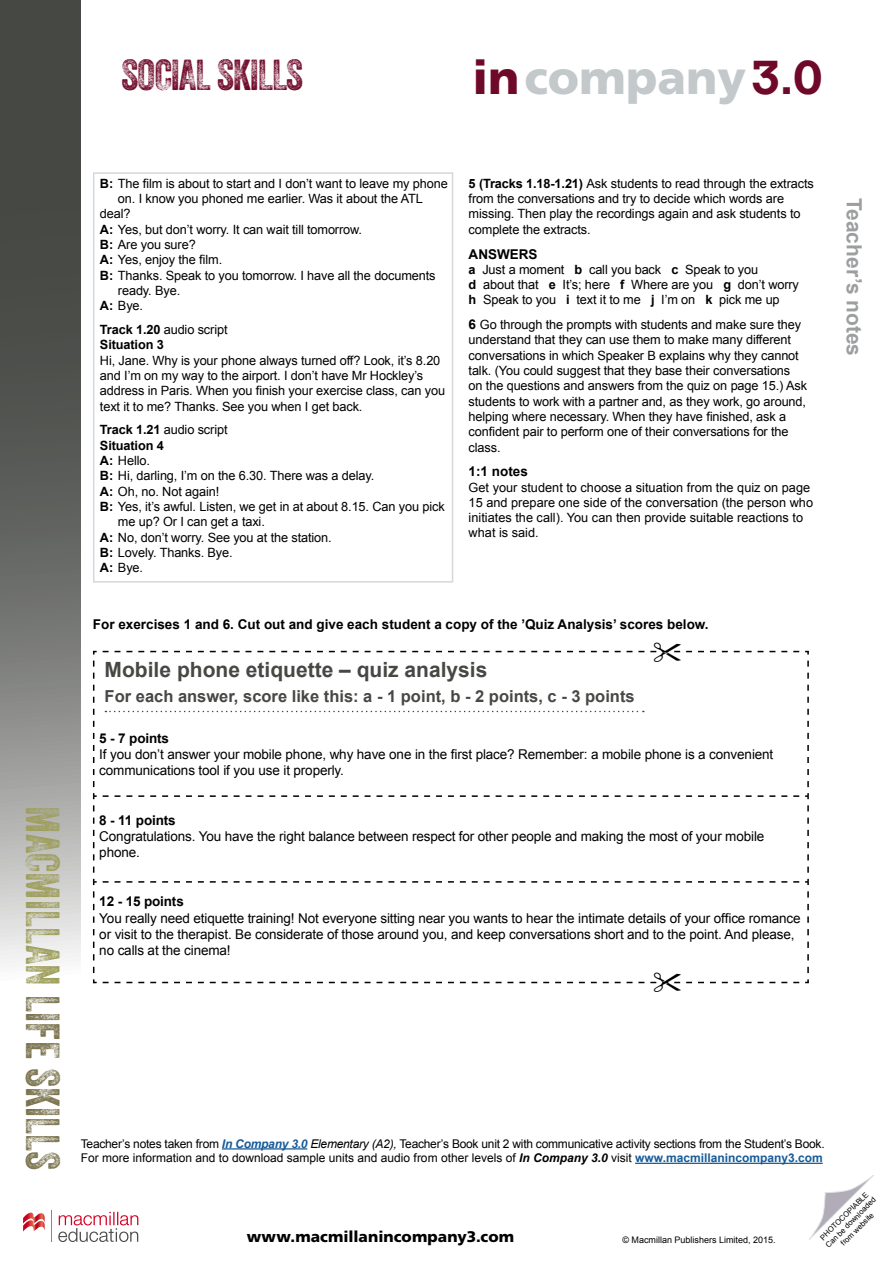
<style>
.page{position:relative;width:893px;height:1263px;background:#fff}
.page>*{position:absolute;margin:0;border:0;box-sizing:border-box;transform-origin:0 0}
.t1{font:900 46.95px "Frutiger LT Std";color:#c3c8cb}
.t2{font:46.2px "Veneer Three";color:#7a734d}
.t3{font:42px "Veneer Three";letter-spacing:-.03em;color:#6f0929}
.t4{font:700 21px "Arial";color:#464844}
.t5{font:700 21px "Arial";color:#9c9e9f}
.t6{font:700 16.5px "Arial";color:#464844}
.t7{font:900 15.3px "Frutiger LT Std";letter-spacing:.005em;color:#000}
.t8{font:13.5px/16.2px "Arial";letter-spacing:-.01em;color:#000}
.t9{font:700 13.5px "Arial";color:#000}
.t10{font:12.75px/15.3px "Arial";letter-spacing:-.01em;color:#000}
.t11{font:700 12.75px/15.3px "Arial";letter-spacing:-.01em;color:#000}
.t12{font:12px/14.4px "Arial";letter-spacing:-.02em;color:#000}
.t13{font:9px "Arial";color:#000}
.t14{font:7.65px/9.1px "Arial";color:#000}
.s1{color:#6f0929}
.s2{font-family:"Calvert MT Std";font-weight:700;color:#6f0929}
.s3{color:#9e9e5c}
.s4{font-weight:700}
.s5{font-weight:400}
.s6{font-weight:700;font-size:13.5px}
.s7{font-weight:700;font-style:italic;color:#165b9a}
.s8{font-style:italic}
.s9{font-weight:700;font-style:italic}
.s10{font-weight:700;color:#165b9a}
</style>
<div class="page">
<svg style="left:0;top:0;width:81px;height:964px;background:#717370"></svg>
<svg style="left:809px;top:1175px;width:65px;height:65px"></svg>
<svg style="left:23px;top:1212px;width:22px;height:20px"></svg>
<hr style="left:51px;top:1210px;width:1px;height:32px;background:#87888a">
<svg style="left:58px;top:1212px;width:80px;height:30px"></svg>
<svg style="left:93px;top:795px;width:4px;height:78px"></svg>
<svg style="left:103px;top:793px;width:706px;height:80px"></svg>
<div style="left:93px;top:172px;width:360px;height:411px;border:2px solid #d4d8da"></div>
<hr style="left:222px;top:1148px;width:85px;height:1px;background:#165b9a">
<hr style="left:635px;top:1163px;width:188px;height:1px;background:#165b9a">
<svg style="left:92px;top:879px;width:717px;height:105px"></svg>
<svg style="left:103px;top:650px;width:706px;height:137px"></svg>
<h3 class="t3" style="left:121px;top:49px;width:183px">SOCIAL SKILLS</h3>
<h1 class="t1" style="left:472px;top:49px;width:352px"><span class="s1">in</span>company<span class="s2">3.0</span></h1>
<h2 class="t2" style="left:71px;top:806px;width:365px;rotate:90deg"><span class="s3">MACMILLAN</span> LIFE SKILLS</h2>
<p class="t10" style="left:100px;top:176px;width:349px"><span class="s4">B:</span> The film is about to start and I don’t want to leave my phone</p>
<p class="t10" style="left:118px;top:191px;width:307px">on. I know you phoned me earlier. Was it about the ATL</p>
<p class="t10" style="left:100px;top:206px;width:32px">deal?</p>
<p class="t10" style="left:100px;top:222px;width:264px"><span class="s4">A:</span> Yes, but don’t worry. It can wait till tomorrow.</p>
<p class="t10" style="left:100px;top:237px;width:97px"><span class="s4">B:</span> Are you sure?</p>
<p class="t10" style="left:100px;top:252px;width:124px"><span class="s4">A:</span> Yes, enjoy the film.</p>
<p class="t10" style="left:100px;top:268px;width:337px"><span class="s4">B:</span> Thanks. Speak to you tomorrow. I have all the documents</p>
<p class="t10" style="left:118px;top:283px;width:64px">ready. Bye.</p>
<p class="t10" style="left:100px;top:298px;width:45px"><span class="s4">A:</span> Bye.</p>
<p class="t11" style="left:100px;top:322px;width:129px">Track 1.20 <span class="s5">audio script<br></span>Situation 3</p>
<p class="t10" style="left:100px;top:353px;width:347px">Hi, Jane. Why is your phone always turned off? Look, it’s 8.20 and I’m on my way to the airport. I don’t have Mr Hockley’s address in Paris. When you finish your exercise class, can you text it to me? Thanks. See you when I get back.</p>
<p class="t10" style="left:100px;top:422px;width:129px"><span class="s4">Track 1.21</span> audio script</p>
<p class="t11" style="left:100px;top:438px;width:65px">Situation 4</p>
<p class="t10" style="left:100px;top:453px;width:51px"><span class="s4">A:</span> Hello.</p>
<p class="t10" style="left:100px;top:468px;width:276px"><span class="s4">B:</span> Hi, darling, I’m on the 6.30. There was a delay.</p>
<p class="t10" style="left:100px;top:484px;width:121px"><span class="s4">A:</span> Oh, no. Not again!</p>
<p class="t10" style="left:100px;top:499px;width:346px"><span class="s4">B:</span> Yes, it’s awful. Listen, we get in at about 8.15. Can you pick</p>
<p class="t10" style="left:118px;top:514px;width:148px">me up? Or I can get a taxi.</p>
<p class="t10" style="left:100px;top:529px;width:233px"><span class="s4">A:</span> No, don’t worry. See you at the station.</p>
<p class="t10" style="left:100px;top:545px;width:134px"><span class="s4">B:</span> Lovely. Thanks. Bye.</p>
<p class="t10" style="left:100px;top:560px;width:45px"><span class="s4">A:</span> Bye.</p>
<p class="t10" style="left:469px;top:176px;width:347px"><span class="s4">5 (Tracks 1.18-1.21)</span> Ask students to read through the extracts from the conversations and try to decide which words are missing. Then play the recordings again and ask students to complete the extracts.</p>
<p class="t9" style="left:469px;top:245px;width:70px">ANSWERS</p>
<p class="t10" style="left:469px;top:262px;width:332px"><span class="s4">a</span> Just a moment <span class="s4">b</span> call you back <span class="s4">c</span> Speak to you<br><span class="s4">d</span> about that <span class="s4">e</span> It’s; here <span class="s4">f</span> Where are you <span class="s4">g</span> don’t worry <span class="s4">h</span> Speak to you <span class="s4">i</span> text it to me <span class="s4">j</span> I’m on <span class="s4">k</span> pick me up</p>
<p class="t10" style="left:469px;top:317px;width:340px"><span class="s6">6</span> Go through the prompts with students and make sure they understand that they can use them to make many different conversations in which Speaker B explains why they cannot talk. (You could suggest that they base their conversations on the questions and answers from the quiz on page 15.) Ask students to work with a partner and, as they work, go around, helping where necessary. When they have finished, ask a confident pair to perform one of their conversations for the class.</p>
<p class="t9" style="left:469px;top:462px;width:61px">1:1 notes</p>
<p class="t10" style="left:469px;top:479px;width:346px">Get your student to choose a situation from the quiz on page 15 and prepare one side of the conversation (the person who initiates the call). You can then provide suitable reactions to what is said.</p>
<p class="t9" style="left:93px;top:615px;width:617px">For exercises 1 and 6. Cut out and give each student a copy of the ’Quiz Analysis’ scores below.</p>
<h3 class="t4" style="left:105px;top:656px;width:384px">Mobile phone etiquette – quiz analysis</h3>
<p class="t6" style="left:105px;top:685px;width:532px">For each answer, score like this: a - 1 point, b - 2 points, c - 3 points</p>
<p class="t9" style="left:99px;top:729px;width:71px">5 - 7 points</p>
<p class="t8" style="left:99px;top:746px;width:675px">If you don’t answer your mobile phone, why have one in the first place? Remember: a mobile phone is a convenient communications tool if you use it properly.</p>
<p class="t9" style="left:99px;top:811px;width:78px">8 - 11 points</p>
<p class="t8" style="left:99px;top:828px;width:667px">Congratulations. You have the right balance between respect for other people and making the most of your mobile phone.</p>
<p class="t9" style="left:99px;top:893px;width:86px">12 - 15 points</p>
<p class="t8" style="left:99px;top:910px;width:703px">You really need etiquette training! Not everyone sitting near you wants to hear the intimate details of your office romance or visit to the therapist. Be considerate of those around you, and keep conversations short and to the point. And please, no calls at the cinema!</p>
<h3 class="t5" style="left:868px;top:198px;width:160px;rotate:90deg">Teacher’s notes</h3>
<p class="t12" style="left:81px;top:1136px;width:745px">Teacher’s notes taken from <span class="s7">In Company 3.0</span> <span class="s8">Elementary (A2),</span> Teacher’s Book unit 2 with communicative activity sections from the Student’s Book.<br>For more information and to download sample units and audio from other levels of <span class="s9">In Company 3.0</span> visit <span class="s10">www.macmillanincompany3.com</span></p>
<p class="t7" style="left:247px;top:1227px;width:269px">www.macmillanincompany3.com</p>
<p class="t13" style="left:622px;top:1234px;width:155px">© Macmillan Publishers Limited, 2015.</p>
<p class="t14" style="left:817px;top:1237px;width:69px;rotate:-45deg">PHOTOCOPIABLE<br>Can be downloaded</p>
<p class="t14" style="left:839px;top:1241px;width:44px;rotate:-45deg">from website</p>
</div>
